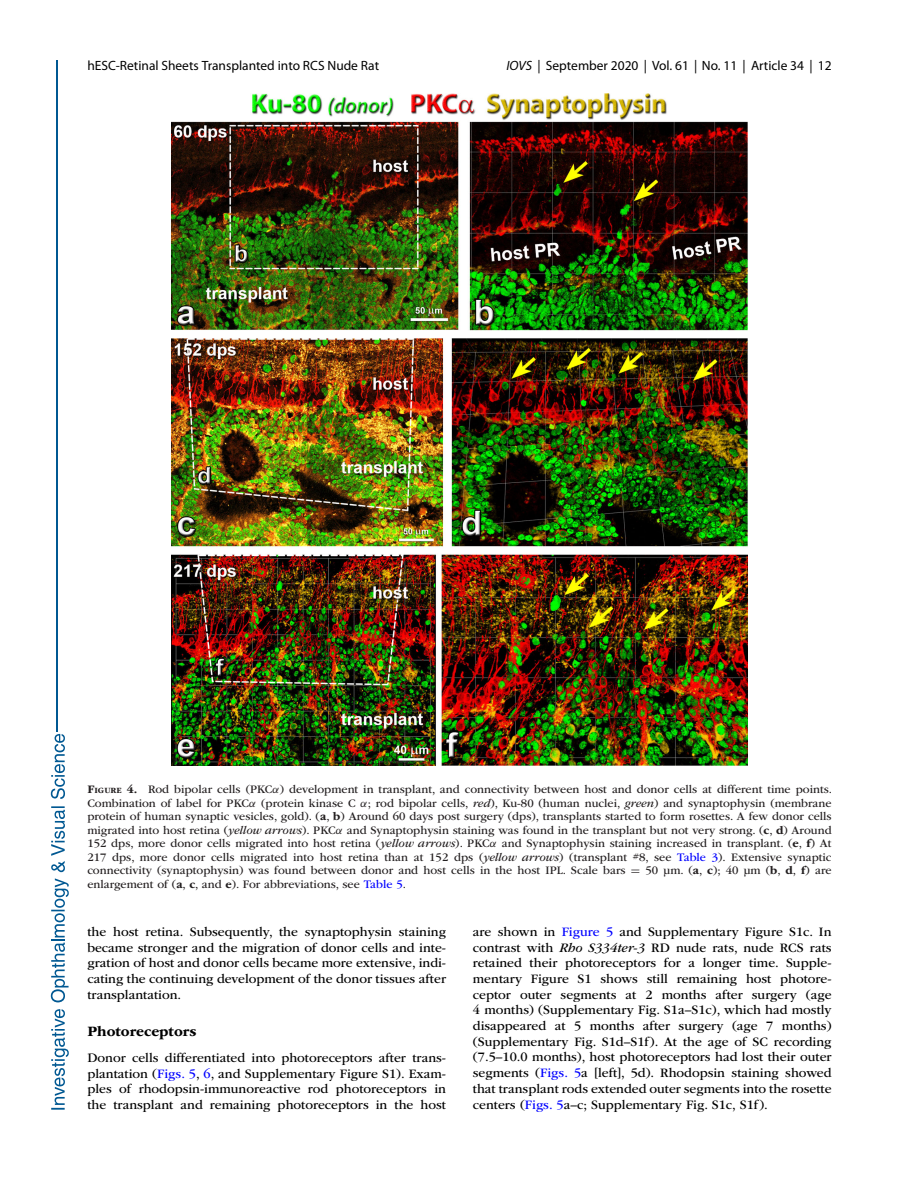
<style>
.page{position:relative;width:918px;height:1188px;background:#fff}
.page>*{position:absolute;margin:0;border:0;box-sizing:border-box;transform-origin:0 0}
.t1{font:700 15px "ITC Garamond Std";color:#000}
.t2{font:13.5px/15.8px "ITC Garamond Std";color:#000;text-align:justify}
.t3{font:13.5px "Myriad Pro";color:#000}
.t4{font:12px/13.5px "ITC Garamond Std";color:#231f20;text-align:justify}
.s1{font-style:italic}
.s2{font-weight:700}
.s3{font-weight:700;font-size:8.4px}
.s4{font-family:"RMTMI"}
.s5{color:#00f}
.s6{font-family:"MTSY"}
</style>
<div class="page">
<hr style="left:57px;top:60px;width:1px;height:672px;background:#005892">
<svg style="left:51px;top:734px;width:18px;height:376px"></svg>
<img style="left:171px;top:94px;width:577px;height:671px">
<p class="t3" style="left:87px;top:57px;width:293px">hESC-Retinal Sheets Transplanted into RCS Nude Rat</p>
<p class="t3" style="left:506px;top:57px;width:327px"><span class="s1">IOVS</span> | September 2020 | Vol. 61 | No. 11 | Article 34 | 12</p>
<p class="t4" style="left:87px;top:784px;width:746px"><span class="s2">F</span><span class="s3">IGURE</span> <span class="s2">4.</span> Rod bipolar cells (PKC<span class="s4">α</span>) development in transplant, and connectivity between host and donor cells at different time points.<br>Combination of label for PKC<span class="s4">α</span> (protein kinase C <span class="s4">α</span>; rod bipolar cells, <span class="s1">red</span>), Ku-80 (human nuclei, <span class="s1">green</span>) and synaptophysin (membrane protein of human synaptic vesicles, gold). (<span class="s2">a</span>, <span class="s2">b</span>) Around 60 days post surgery (dps), transplants started to form rosettes. A few donor cells migrated into host retina (<span class="s1">yellow arrows</span>). PKC<span class="s4">α</span> and Synaptophysin staining was found in the transplant but not very strong. (<span class="s2">c</span>, <span class="s2">d</span>) Around 152 dps, more donor cells migrated into host retina (<span class="s1">yellow arrows</span>). PKC<span class="s4">α</span> and Synaptophysin staining increased in transplant. (<span class="s2">e</span>, <span class="s2">f</span>) At 217 dps, more donor cells migrated into host retina than at 152 dps (<span class="s1">yellow arrows</span>) (transplant #8, see <span class="s5">Table 3</span>). Extensive synaptic connectivity (synaptophysin) was found between donor and host cells in the host IPL. Scale bars <span class="s6">=</span> 50 μm. (<span class="s2">a</span>, <span class="s2">c</span>); 40 μm (<span class="s2">b</span>, <span class="s2">d</span>, <span class="s2">f</span>) are enlargement of (<span class="s2">a</span>, <span class="s2">c</span>, and <span class="s2">e</span>). For abbreviations, see <span class="s5">Table 5</span>.</p>
<p class="t2" style="left:87px;top:925px;width:360px">the host retina. Subsequently, the synaptophysin staining became stronger and the migration of donor cells and inte&shy;gration of host and donor cells became more extensive, indi&shy;cating the continuing development of the donor tissues after transplantation.</p>
<p class="t1" style="left:87px;top:1026px;width:111px">Photoreceptors</p>
<p class="t2" style="left:87px;top:1051px;width:360px">Donor cells differentiated into photoreceptors after trans&shy;plantation (<span class="s5">Figs. 5</span>, <span class="s5">6</span>, and Supplementary Figure S1). Exam&shy;ples of rhodopsin-immunoreactive rod photoreceptors in the transplant and remaining photoreceptors in the host</p>
<p class="t2" style="left:473px;top:925px;width:360px">are shown in <span class="s5">Figure 5</span> and Supplementary Figure S1c. In contrast with <span class="s1">Rho S334ter-3</span> RD nude rats, nude RCS rats retained their photoreceptors for a longer time. Supple&shy;mentary Figure S1 shows still remaining host photore&shy;ceptor outer segments at 2 months after surgery (age 4 months) (Supplementary Fig. S1a–S1c), which had mostly disappeared at 5 months after surgery (age 7 months) (Supplementary Fig. S1d–S1f). At the age of SC recording (7.5–10.0 months), host photoreceptors had lost their outer segments (<span class="s5">Figs. 5</span>a [left], 5d). Rhodopsin staining showed that transplant rods extended outer segments into the rosette centers (<span class="s5">Figs. 5</span>a–c; Supplementary Fig. S1c, S1f).</p>
</div>
